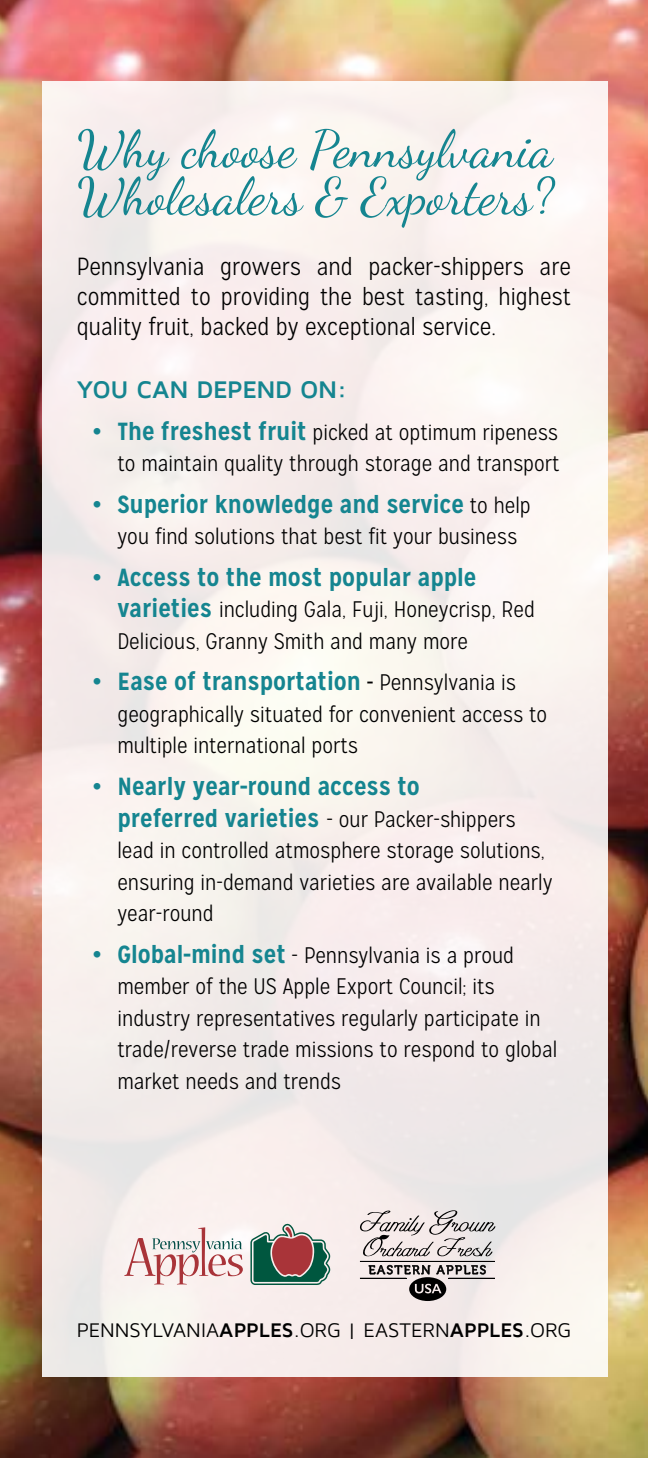
<style>
.page{position:relative;width:648px;height:1458px;background:#fff}
.page>*{position:absolute;margin:0;border:0;box-sizing:border-box;transform-origin:0 0}
.t1{font:51.75px/47.2px "Dancing Script";color:#158590}
.t2{font:700 24.75px "Mission Gothic";color:#158590}
.t3{font:300 24.75px/29.7px "Mission Gothic";color:#000;text-align:justify}
.t4{font:700 24.75px "Maven Pro";letter-spacing:-.02em;color:#158590}
.t5{font:300 22.5px/31.5px "Mission Gothic";color:#000}
.t6{font:20.25px "Maven Pro";letter-spacing:-.005em;color:#000}
.s1{font-weight:700;font-size:24.75px;color:#158590}
.s2{font-weight:300;font-size:22.5px;color:#000}
.s3{font-weight:400;font-size:22.5px;color:#000}
.s4{font-weight:700}
</style>
<div class="page">
<img style="left:0;top:0;width:648px;height:1458px">
<div style="left:42px;top:81px;width:566px;height:1296px;background:linear-gradient(to right,#f5eeec,#f8f1ee)"></div>
<svg style="left:124px;top:1227px;width:119px;height:58px"></svg>
<svg style="left:250px;top:1224px;width:80px;height:61px"></svg>
<svg style="left:360px;top:1210px;width:135px;height:47px"></svg>
<svg style="left:369px;top:1265px;width:117px;height:36px"></svg>
<hr style="left:360px;top:1261px;width:135px;height:1px;background:#000">
<hr style="left:360px;top:1278px;width:46px;height:1px;background:#000">
<hr style="left:449px;top:1278px;width:46px;height:1px;background:#000">
<h1 class="t1" style="left:77px;top:126px;width:480px">Why choose Pennsylvania<br>Wholesalers &amp; Exporters?</h1>
<p class="t3" style="left:77px;top:252px;width:496px">Pennsylvania growers and packer-shippers are committed to providing the best tasting, highest quality fruit, backed by exceptional service.</p>
<p class="t4" style="left:77px;top:377px;width:272px">YOU CAN DEPEND ON:</p>
<p class="t5" style="left:93px;top:416px;width:468px;text-align:right"><span class="s1">• The freshest fruit</span> picked at optimum ripeness to maintain quality through storage and transport</p>
<p class="t2" style="left:93px;top:489px;width:440px">• Superior knowledge and service <span class="s2">to help</span></p>
<p class="t5" style="left:117px;top:521px;width:401px">you find solutions that best fit your business</p>
<p class="t2" style="left:93px;top:562px;width:385px">• Access to the most popular apple</p>
<p class="t5" style="left:117px;top:594px;width:419px"><span class="s1">varieties</span> including Gala, Fuji, Honeycrisp, Red<br>Delicious, Granny Smith and many more</p>
<p class="t2" style="left:93px;top:666px;width:425px">• Ease of transportation <span class="s3">-</span> <span class="s2">Pennsylvania is</span></p>
<p class="t5" style="left:117px;top:699px;width:431px">geographically situated for convenient access to multiple international ports</p>
<p class="t2" style="left:93px;top:771px;width:329px">• Nearly year-round access to</p>
<p class="t5" style="left:117px;top:803px;width:437px"><span class="s1">preferred varieties</span> - our Packer-shippers lead in controlled atmosphere storage solutions, ensuring in-demand varieties are available nearly year-round</p>
<p class="t5" style="left:117px;top:939px;width:441px;text-indent:-25px"><span class="s1">• Global-mind set</span> - Pennsylvania is a proud member of the US Apple Export Council; its industry representatives regularly participate in trade/reverse trade missions to respond to global market needs and trends</p>
<p class="t6" style="left:77px;top:1320px;width:496px">PENNSYLVANIA<span class="s4">APPLES</span>.ORG | EASTERN<span class="s4">APPLES</span>.ORG</p>
</div>
